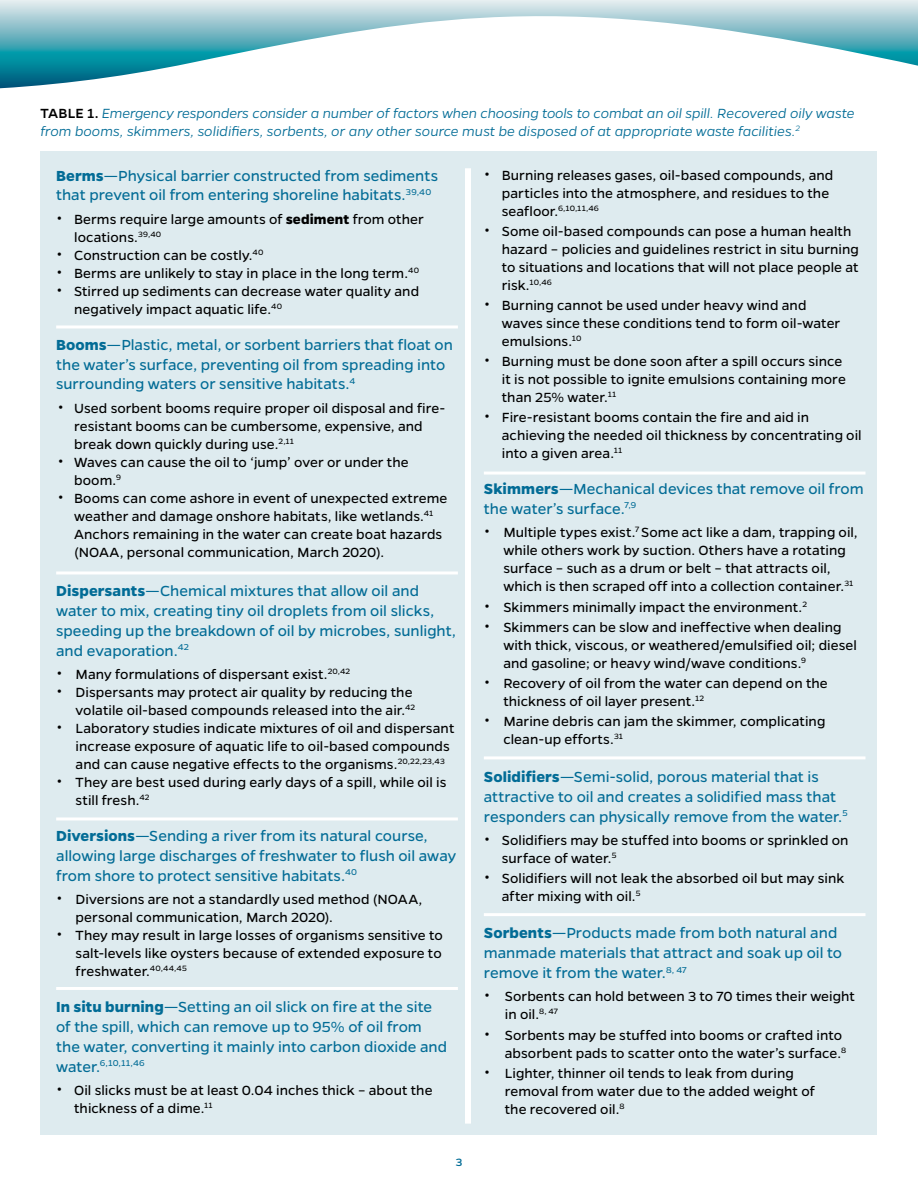
<style>
.page{position:relative;width:918px;height:1188px;background:#fff}
.page>*{position:absolute;margin:0;border:0;box-sizing:border-box;transform-origin:0 0}
.t1{font:16.5px/19.8px "Gentona";color:#026c96}
.t2{font:15px/18px "Gentona";letter-spacing:.005em;color:#000}
.t3{font:italic 300 15px/18px "Gentona";letter-spacing:-.005em;color:#026c96}
.t4{font:500 12px "Gentona";color:#026c96}
.t5{font:9.6px "Gentona";color:#026c96}
.t6{font:8.7px "Gentona";color:#000}
.s1{font-weight:500;font-style:normal;color:#000}
.s2{font-size:21px}
.s3{font-size:15px}
.s4{font-weight:700}
.s5{font-size:16.5px}
</style>
<div class="page">
<svg style="left:0;top:0;width:918px;height:89px"></svg>
<div style="left:40px;top:151px;width:838px;height:984px;background:#deebef"></div>
<div style="left:465px;top:168px;width:6px;height:956px;background:#fff"></div>
<hr style="left:56px;top:325px;width:402px;height:3px;background:#fff">
<hr style="left:56px;top:571px;width:402px;height:3px;background:#fff">
<hr style="left:56px;top:817px;width:402px;height:3px;background:#fff">
<hr style="left:56px;top:987px;width:402px;height:3px;background:#fff">
<hr style="left:484px;top:472px;width:382px;height:3px;background:#fff">
<hr style="left:484px;top:756px;width:382px;height:3px;background:#fff">
<hr style="left:484px;top:913px;width:382px;height:3px;background:#fff">
<p class="t3" style="left:40px;top:104px;width:816px"><span class="s1">TABLE 1.</span> Emergency responders consider a number of factors when choosing tools to combat an oil spill. Recovered oily waste from booms, skimmers, solidifiers, sorbents, or any other source must be disposed of at appropriate waste facilities.<sup>2</sup></p>
<p class="t2" style="left:484px;top:166px;width:351px;text-align:right"><span class="s2">•</span> Burning releases gases, oil-based compounds, and particles into the atmosphere, and residues to the</p>
<p class="t6" style="left:502px;top:203px;width:99px"><span class="s3">seafloor.</span>6,10,11,46</p>
<p class="t2" style="left:502px;top:222px;width:359px;text-indent:-18px"><span class="s2">•</span> Some oil-based compounds can pose a human health hazard – policies and guidelines restrict in situ burning to situations and locations that will not place people at risk.<sup>10,46</sup></p>
<p class="t2" style="left:502px;top:296px;width:340px;text-indent:-18px"><span class="s2">•</span> Burning cannot be used under heavy wind and waves since these conditions tend to form oil-water emulsions.<sup>10</sup></p>
<p class="t2" style="left:502px;top:352px;width:346px;text-indent:-18px"><span class="s2">•</span> Burning must be done soon after a spill occurs since it is not possible to ignite emulsions containing more than 25% water.<sup>11</sup></p>
<p class="t2" style="left:502px;top:408px;width:361px;text-indent:-18px"><span class="s2">•</span> Fire-resistant booms contain the fire and aid in achieving the needed oil thickness by concentrating oil into a given area.<sup>11</sup></p>
<p class="t1" style="left:484px;top:479px;width:381px"><span class="s4">Skimmers</span>—Mechanical devices that remove oil from the water’s surface.<sup>7,9</sup></p>
<p class="t2" style="left:503px;top:524px;width:356px;text-indent:-20px"><span class="s2">•</span> Multiple types exist.<sup>7</sup> Some act like a dam, trapping oil, while others work by suction. Others have a rotating surface – such as a drum or belt – that attracts oil, which is then scraped off into a collection container.<sup>31</sup></p>
<p class="t2" style="left:484px;top:598px;width:325px"><span class="s2">•</span> Skimmers minimally impact the environment.<sup>2</sup></p>
<p class="t2" style="left:503px;top:618px;width:355px;text-indent:-20px"><span class="s2">•</span> Skimmers can be slow and ineffective when dealing with thick, viscous, or weathered/emulsified oil; diesel and gasoline; or heavy wind/wave conditions.<sup>9</sup></p>
<p class="t2" style="left:503px;top:674px;width:326px;text-indent:-20px"><span class="s2">•</span> Recovery of oil from the water can depend on the thickness of oil layer present.<sup>12</sup></p>
<p class="t2" style="left:503px;top:712px;width:324px;text-indent:-20px"><span class="s2">•</span> Marine debris can jam the skimmer, complicating clean-up efforts.<sup>31</sup></p>
<p class="t1" style="left:484px;top:767px;width:366px"><span class="s4">Solidifiers</span>—Semi-solid, porous material that is attractive to oil and creates a solidified mass that responders can physically remove from the water.<sup>5</sup></p>
<p class="t2" style="left:502px;top:831px;width:348px;text-indent:-18px"><span class="s2">•</span> Solidifiers may be stuffed into booms or sprinkled on surface of water.<sup>5</sup></p>
<p class="t2" style="left:502px;top:870px;width:344px;text-indent:-18px"><span class="s2">•</span> Solidifiers will not leak the absorbed oil but may sink after mixing with oil.<sup>5</sup></p>
<p class="t1" style="left:484px;top:923px;width:360px"><span class="s4">Sorbents</span>—Products made from both natural and manmade materials that attract and soak up oil to remove it from the water.<sup>8,</sup> <sup>47</sup></p>
<p class="t2" style="left:505px;top:988px;width:352px;text-indent:-21px"><span class="s2">•</span> Sorbents can hold between 3 to 70 times their weight in oil.<sup>8,</sup> <sup>47</sup></p>
<p class="t2" style="left:484px;top:1026px;width:364px;text-align:right"><span class="s2">•</span> Sorbents may be stuffed into booms or crafted into absorbent pads to scatter onto the water’s surface.<sup>8</sup></p>
<p class="t2" style="left:505px;top:1064px;width:311px;text-indent:-21px"><span class="s2">•</span> Lighter, thinner oil tends to leak from during removal from water due to the added weight of the recovered oil.<sup>8</sup></p>
<p class="t1" style="left:56px;top:166px;width:383px"><span class="s4">Berms</span>—Physical barrier constructed from sediments that prevent oil from entering shoreline habitats.<sup>39,40</sup></p>
<p class="t2" style="left:74px;top:210px;width:351px;text-indent:-18px"><span class="s2">•</span> Berms require large amounts of <span class="s4">sediment</span> from other locations.<sup>39,40</sup></p>
<p class="t2" style="left:56px;top:246px;width:209px"><span class="s2">•</span> Construction can be costly.<sup>40</sup></p>
<p class="t2" style="left:56px;top:264px;width:364px"><span class="s2">•</span> Berms are unlikely to stay in place in the long term.<sup>40</sup></p>
<p class="t2" style="left:74px;top:282px;width:346px;text-indent:-18px"><span class="s2">•</span> Stirred up sediments can decrease water quality and negatively impact aquatic life.<sup>40</sup></p>
<p class="t1" style="left:56px;top:335px;width:398px"><span class="s4">Booms</span>—Plastic, metal, or sorbent barriers that float on the water’s surface, preventing oil from spreading into surrounding waters or sensitive habitats.<sup>4</sup></p>
<p class="t2" style="left:74px;top:399px;width:373px;text-indent:-17px"><span class="s2">•</span> Used sorbent booms require proper oil disposal and fire&shy;resistant booms can be cumbersome, expensive, and break down quickly during use.<sup>2,11</sup></p>
<p class="t2" style="left:74px;top:453px;width:336px;text-indent:-17px"><span class="s2">•</span> Waves can cause the oil to ‘jump’ over or under the boom.<sup>9</sup></p>
<p class="t2" style="left:74px;top:489px;width:375px;text-indent:-17px"><span class="s2">•</span> Booms can come ashore in event of unexpected extreme weather and damage onshore habitats, like wetlands.<sup>41<br></sup>Anchors remaining in the water can create boat hazards (NOAA, personal communication, March 2020).</p>
<p class="t1" style="left:56px;top:581px;width:401px"><span class="s4">Dispersants</span>—Chemical mixtures that allow oil and water to mix, creating tiny oil droplets from oil slicks, speeding up the breakdown of oil by microbes, sunlight, and evaporation.<sup>42</sup></p>
<p class="t2" style="left:56px;top:665px;width:295px"><span class="s2">•</span> Many formulations of dispersant exist.<sup>20,42</sup></p>
<p class="t2" style="left:56px;top:683px;width:361px;text-align:right"><span class="s2">•</span> Dispersants may protect air quality by reducing the volatile oil-based compounds released into the air.<sup>42</sup></p>
<p class="t2" style="left:76px;top:719px;width:380px;text-indent:-20px"><span class="s2">•</span> Laboratory studies indicate mixtures of oil and dispersant increase exposure of aquatic life to oil-based compounds and can cause negative effects to the organisms.<sup>20,22,23,43</sup></p>
<p class="t2" style="left:76px;top:773px;width:372px;text-indent:-20px"><span class="s2">•</span> They are best used during early days of a spill, while oil is still fresh.<sup>42</sup></p>
<p class="t1" style="left:56px;top:826px;width:401px"><span class="s4">Diversions</span>—Sending a river from its natural course, allowing large discharges of freshwater to flush oil away from shore to protect sensitive habitats.<sup>40</sup></p>
<p class="t2" style="left:76px;top:890px;width:348px;text-indent:-20px"><span class="s2">•</span> Diversions are not a standardly used method (NOAA, personal communication, March 2020).</p>
<p class="t2" style="left:76px;top:926px;width:369px;text-align:justify;text-indent:-20px"><span class="s2">•</span> They may result in large losses of organisms sensitive to salt-levels like oysters because of extended exposure to freshwater.<sup>40,44,45</sup></p>
<p class="t1" style="left:56px;top:997px;width:392px"><span class="s4">In situ burning</span>—Setting an oil slick on fire at the site of the spill, which can remove up to 95% of oil from the water, converting it mainly into carbon dioxide and</p>
<p class="t5" style="left:56px;top:1058px;width:90px"><span class="s5">water.</span>6,10,11,46</p>
<p class="t2" style="left:74px;top:1081px;width:360px;text-indent:-18px"><span class="s2">•</span> Oil slicks must be at least 0.04 inches thick – about the thickness of a dime.<sup>11</sup></p>
<p class="t4" style="left:456px;top:1155px;width:8px">3</p>
</div>
